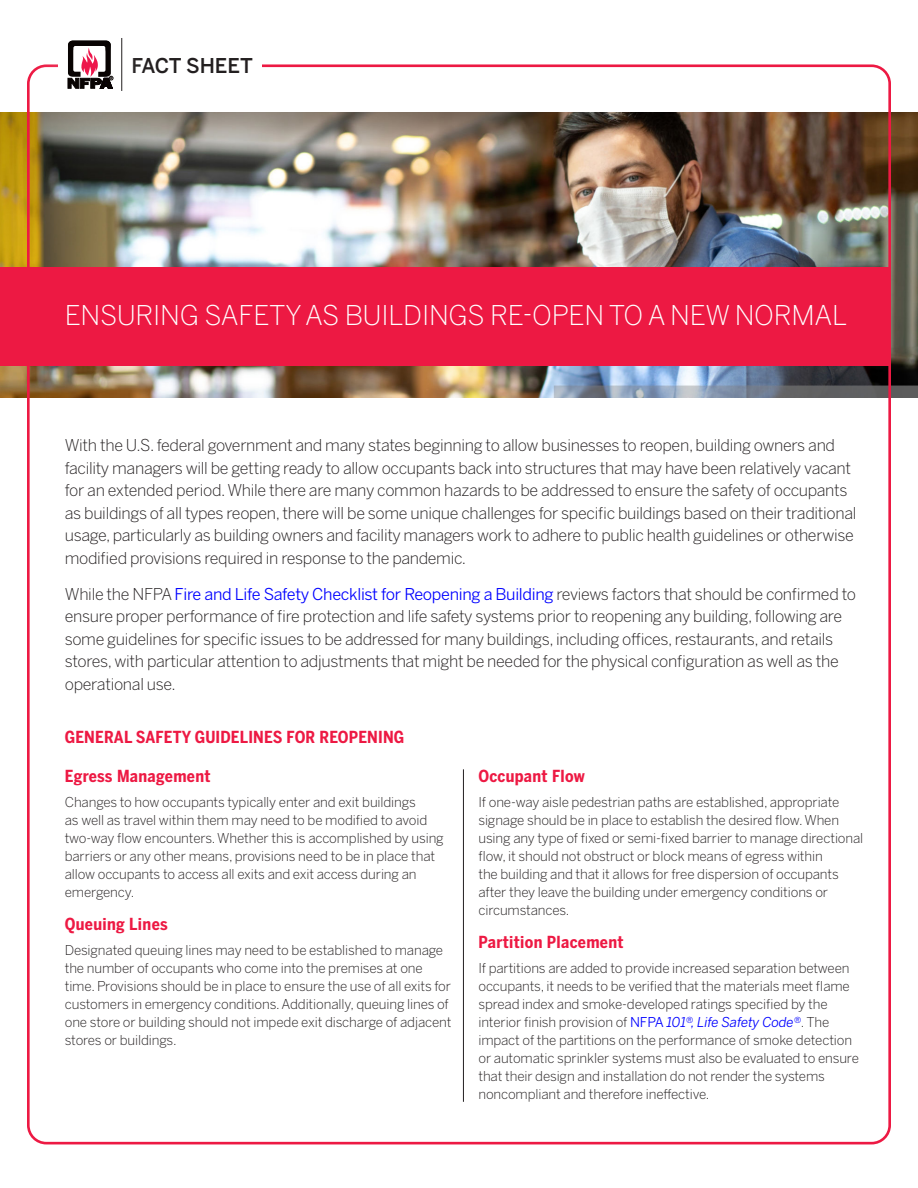
<style>
.page{position:relative;width:918px;height:1188px;background:#fff}
.page>*{position:absolute;margin:0;border:0;box-sizing:border-box;transform-origin:0 0}
.Headline{font:300 27px "Benton Sans";letter-spacing:-.01em;color:#fff}
.Headline-2{font:500 20.25px "Benton Sans";color:#231f20}
.Header_Level_2{font:700 16.5px "Benton Sans Condensed";letter-spacing:.015em;color:#ed1943}
.Body_Copy{font:300 16.2px/22.5px "Benton Sans";letter-spacing:-.02em;color:#231f20}
.Body_Copy-2{font:300 13.5px/18px "Benton Sans";letter-spacing:-.01em;color:#231f20}
.s1{font-weight:400;color:#00f}
.s2{font-weight:400;font-style:italic;color:#00f}
</style>
<div class="page">
<img style="left:0;top:112px;width:918px;height:285px">
<div style="left:0;top:267px;width:888px;height:99px;background:#ed1943"></div>
<hr style="left:463px;top:769px;width:1px;height:333px;background:#231f20">
<div style="left:25px;top:0;width:128px;height:130px;background:#fff;opacity:.75"></div>
<svg style="left:68px;top:41px;width:45px;height:47px"></svg>
<hr style="left:121px;top:38px;width:1px;height:53px;background:#231f20">
<p class="Headline-2" style="left:131px;top:53px;width:123px">FACT SHEET</p>
<p class="Headline" style="left:65px;top:299px;width:784px">ENSURING SAFETY AS BUILDINGS RE-OPEN TO A NEW NORMAL</p>
<p class="Body_Copy" style="left:65px;top:434px;width:793px">With the U.S. federal government and many states beginning to allow businesses to reopen, building owners and facility managers will be getting ready to allow occupants back into structures that may have been relatively vacant for an extended period. While there are many common hazards to be addressed to ensure the safety of occupants as buildings of all types reopen, there will be some unique challenges for specific buildings based on their traditional usage, particularly as building owners and facility managers work to adhere to public health guidelines or otherwise modified provisions required in response to the pandemic.</p>
<p class="Body_Copy" style="left:65px;top:583px;width:793px">While the NFPA <span class="s1">Fire and Life Safety Checklist for Reopening a Building</span> reviews factors that should be confirmed to ensure proper performance of fire protection and life safety systems prior to reopening any building, following are some guidelines for specific issues to be addressed for many buildings, including offices, restaurants, and retails stores, with particular attention to adjustments that might be needed for the physical configuration as well as the operational use.</p>
<p class="Header_Level_2" style="left:65px;top:727px;width:341px">GENERAL SAFETY GUIDELINES FOR REOPENING</p>
<p class="Header_Level_2" style="left:65px;top:766px;width:147px">Egress Management</p>
<p class="Body_Copy-2" style="left:65px;top:793px;width:381px">Changes to how occupants typically enter and exit buildings<br>as well as travel within them may need to be modified to avoid two-way flow encounters. Whether this is accomplished by using barriers or any other means, provisions need to be in place that allow occupants to access all exits and exit access during an emergency.</p>
<p class="Header_Level_2" style="left:65px;top:914px;width:104px">Queuing Lines</p>
<p class="Body_Copy-2" style="left:65px;top:941px;width:388px">Designated queuing lines may need to be established to manage the number of occupants who come into the premises at one time. Provisions should be in place to ensure the use of all exits for customers in emergency conditions. Additionally, queuing lines of one store or building should not impede exit discharge of adjacent stores or buildings.</p>
<p class="Header_Level_2" style="left:478px;top:766px;width:108px">Occupant Flow</p>
<p class="Body_Copy-2" style="left:478px;top:793px;width:386px">If one-way aisle pedestrian paths are established, appropriate signage should be in place to establish the desired flow. When using any type of fixed or semi-fixed barrier to manage directional flow, it should not obstruct or block means of egress within<br>the building and that it allows for free dispersion of occupants after they leave the building under emergency conditions or circumstances.</p>
<p class="Header_Level_2" style="left:478px;top:932px;width:147px">Partition Placement</p>
<p class="Body_Copy-2" style="left:478px;top:959px;width:382px">If partitions are added to provide increased separation between occupants, it needs to be verified that the materials meet flame spread index and smoke-developed ratings specified by the interior finish provision of <span class="s1">NFPA</span> <span class="s2">101®, Life Safety Code®</span>. The impact of the partitions on the performance of smoke detection or automatic sprinkler systems must also be evaluated to ensure that their design and installation do not render the systems noncompliant and therefore ineffective.</p>
</div>
